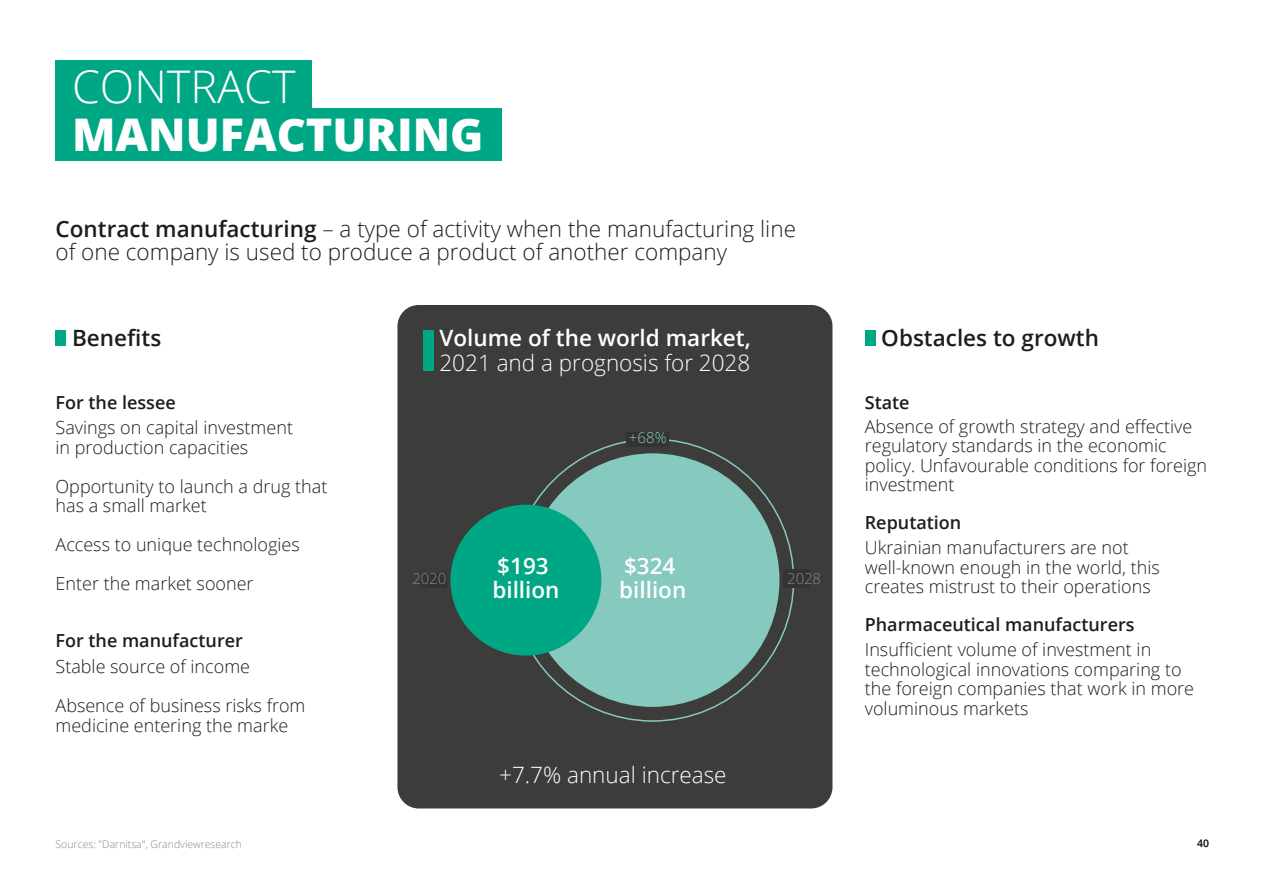
<style>
.page{position:relative;width:1263px;height:893px;background:#fff}
.page>*{position:absolute;margin:0;border:0;box-sizing:border-box;transform-origin:0 0}
.t1{font:800 45px "Open Sans";color:#fff}
.t2{font:300 45px "Open Sans";color:#fff}
.t3{font:300 22.5px/22.5px "Open Sans";color:#1d1d1b}
.t4{font:600 22.5px/24px "Open Sans";color:#fff}
.t5{font:300 22.5px "Open Sans";color:#fff}
.t6{font:600 22.5px "Open Sans";color:#1d1d1b}
.t7{font:300 18px/19.5px "Open Sans";color:#1d1d1b}
.t8{font:600 18px "Open Sans";color:#1d1d1b}
.t9{font:300 15px "Open Sans";letter-spacing:-.01em;color:#868686}
.t10{font:300 15px "Open Sans";color:#86c9be}
.t11{font:300 10.5px "Open Sans";color:#868686}
.t12{font:600 10.5px "Open Sans";color:#000}
.s1{font-weight:600}
</style>
<div class="page">
<div style="left:56px;top:60px;width:256px;height:53px;background:#00a785"></div>
<div style="left:56px;top:108px;width:445px;height:53px;background:#00a785"></div>
<div style="left:397px;top:305px;width:435px;height:503px;background:#3c3c3b;border-radius:21px"></div>
<div style="left:56px;top:330px;width:10px;height:16px;background:#00a785"></div>
<div style="left:423px;top:330px;width:10px;height:41px;background:#00a785"></div>
<div style="left:865px;top:330px;width:10px;height:16px;background:#00a785"></div>
<div style="left:526px;top:453px;width:253px;height:254px;background:#86c9be;border-radius:50%"></div>
<div style="left:450px;top:505px;width:151px;height:151px;background:#00a785;border-radius:50%"></div>
<div style="left:420px;top:573px;width:26px;height:14px;background:#333"></div>
<div style="left:783px;top:569px;width:26px;height:18px;background:#333"></div>
<div style="left:626px;top:432px;width:43px;height:15px;background:#333"></div>
<h1 class="t2" style="left:72px;top:55px;width:225px">CONTRACT</h1>
<h1 class="t1" style="left:72px;top:100px;width:413px">MANUFACTURING</h1>
<p class="t3" style="left:56px;top:217px;width:742px"><span class="s1">Contract manufacturing</span> – a type of activity when the manufacturing line of one company is used to produce a product of another company</p>
<p class="t6" style="left:72px;top:322px;width:91px">Benefits</p>
<p class="t4" style="left:439px;top:325px;width:313px">Volume of the world market,</p>
<p class="t5" style="left:439px;top:348px;width:312px">2021 and a prognosis for 2028</p>
<p class="t8" style="left:56px;top:390px;width:122px">For the lessee</p>
<p class="t7" style="left:56px;top:418px;width:239px">Savings on capital investment in production capacities</p>
<p class="t7" style="left:56px;top:476px;width:273px">Opportunity to launch a drug that has a small market</p>
<p class="t7" style="left:56px;top:525px;width:246px;line-height:39px">Access to unique technologies<br>Enter the market sooner</p>
<p class="t8" style="left:56px;top:629px;width:189px">For the manufacturer</p>
<p class="t7" style="left:56px;top:646px;width:251px;line-height:39px">Stable source of income<br>Absence of business risks from</p>
<p class="t7" style="left:56px;top:715px;width:234px">medicine entering the marke</p>
<p class="t11" style="left:56px;top:837px;width:188px">Sources: "Darnitsa", Grandviewresearch</p>
<p class="t10" style="left:629px;top:427px;width:40px">+68%</p>
<p class="t4" style="left:492px;top:553px;width:69px">$193 billion</p>
<p class="t4" style="left:619px;top:553px;width:69px">$324 billion</p>
<p class="t9" style="left:413px;top:568px;width:35px">2020</p>
<p class="t9" style="left:787px;top:568px;width:35px">2028</p>
<p class="t5" style="left:499px;top:759px;width:229px">+7.7% annual increase</p>
<p class="t6" style="left:881px;top:322px;width:219px">Obstacles to growth</p>
<p class="t8" style="left:865px;top:390px;width:46px">State</p>
<p class="t7" style="left:865px;top:416px;width:344px">Absence of growth strategy and effective regulatory standards in the economic policy. Unfavourable conditions for foreign investment</p>
<p class="t8" style="left:865px;top:510px;width:98px">Reputation</p>
<p class="t7" style="left:865px;top:538px;width:296px">Ukrainian manufacturers are not well-known enough in the world, this creates mistrust to their operations</p>
<p class="t8" style="left:865px;top:612px;width:271px">Pharmaceutical manufacturers</p>
<p class="t7" style="left:865px;top:640px;width:331px">Insufficient volume of investment in technological innovations comparing to the foreign companies that work in more voluminous markets</p>
<p class="t12" style="left:1197px;top:836px;width:13px">40</p>
</div>
